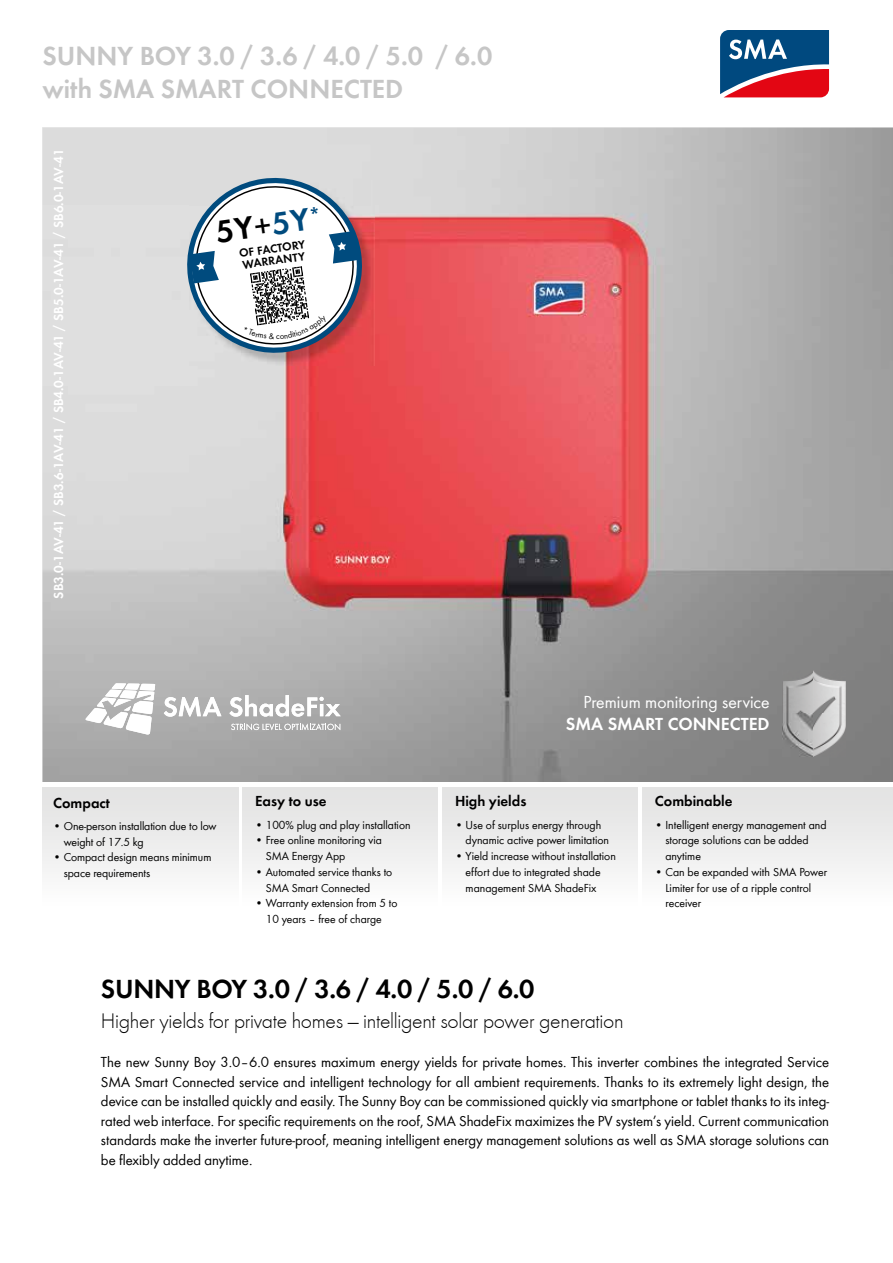
<style>
.page{position:relative;width:893px;height:1263px;background:#fff}
.page>*{position:absolute;margin:0;border:0;box-sizing:border-box;transform-origin:0 0}
.t1{font:600 32.4px "SMA Futura Global";color:#000}
.t2{font:600 27px/33px "SMA Futura Global";color:#c6c6c6}
.t3{font:600 27px "SMA Futura Global";letter-spacing:-.01em;color:#000}
.t4{font:300 21.75px "SMA Futura Global";letter-spacing:-.015em;color:#000}
.t5{font:18px "SMA Futura Global";color:#fff}
.t6{font:600 18px "SMA Futura Global";color:#fff}
.t7{font:15px/19.5px "SMA Futura Global";color:#000;text-align:justify}
.t8{font:600 15px "SMA Futura Global";color:#000}
.t9{font:600 13.5px "SMA Futura Global";color:#fff}
.t10{font:12px/15.8px "SMA Futura Global";color:#000}
.t11{font:600 11.85px/11.9px "SMA Futura Global";color:#000}
.s1{color:#004b7e}
</style>
<div class="page">
<svg style="left:720px;top:30px;width:110px;height:68px;background:#655376"></svg>
<div style="left:43px;top:787px;width:195px;height:119px;background:linear-gradient(to bottom,#e1e1e1,#fdfdfd)"></div>
<div style="left:242px;top:787px;width:196px;height:119px;background:linear-gradient(to bottom,#e1e1e1,#fdfdfd)"></div>
<div style="left:442px;top:787px;width:196px;height:119px;background:linear-gradient(to bottom,#e1e1e1,#fdfdfd)"></div>
<div style="left:642px;top:787px;width:251px;height:119px;background:linear-gradient(to bottom,#e1e1e1,#fdfdfd)"></div>
<img style="left:43px;top:128px;width:850px;height:654px">
<svg style="left:86px;top:683px;width:69px;height:51px"></svg>
<svg style="left:231px;top:723px;width:109px;height:7px"></svg>
<svg style="left:229px;top:695px;width:112px;height:22px"></svg>
<svg style="left:164px;top:697px;width:57px;height:20px"></svg>
<img style="left:782px;top:670px;width:63px;height:86px">
<img style="left:190px;top:180px;width:185px;height:185px">
<svg style="left:181px;top:172px;width:187px;height:187px"></svg>
<h2 class="t2" style="left:43px;top:39px;width:451px">SUNNY BOY 3.0 / 3.6 / 4.0 / 5.0 / 6.0 with SMA SMART CONNECTED</h2>
<p class="t9" style="left:51px;top:599px;width:451px;rotate:-90deg">SB3.0-1AV-41 / SB3.6-1AV-41 / SB4.0-1AV-41 / SB5.0-1AV-41 / SB6.0-1AV-41</p>
<h1 class="t1" style="left:213px;top:213px;width:108px;rotate:-8deg">5Y+<span class="s1">5Y</span><sup>*</sup></h1>
<p class="t11" style="left:238px;top:247px;width:68px;rotate:-8deg">OF FACTORY<br>WARRANTY</p>
<p class="t8" style="left:53px;top:794px;width:58px">Compact</p>
<p class="t10" style="left:64px;top:818px;width:154px;text-indent:-11px">• One-person installation due to low weight of 17.5 kg</p>
<p class="t10" style="left:64px;top:849px;width:149px;text-indent:-11px">• Compact design means minimum space requirements</p>
<p class="t8" style="left:255px;top:792px;width:73px">Easy to use</p>
<p class="t10" style="left:255px;top:816px;width:157px">• 100% plug and play installation</p>
<p class="t10" style="left:266px;top:832px;width:118px;text-indent:-11px">• Free online monitoring via<br>SMA Energy App</p>
<p class="t10" style="left:266px;top:864px;width:128px;text-indent:-11px">• Automated service thanks to<br>SMA Smart Connected</p>
<p class="t10" style="left:255px;top:895px;width:144px;text-align:center">• Warranty extension from 5 to<br>10 years – free of charge</p>
<p class="t5" style="left:583px;top:692px;width:188px">Premium monitoring service</p>
<p class="t6" style="left:566px;top:713px;width:205px">SMA SMART CONNECTED</p>
<p class="t8" style="left:455px;top:792px;width:73px">High yields</p>
<p class="t10" style="left:466px;top:816px;width:145px;text-indent:-11px">• Use of surplus energy through dynamic active power limitation</p>
<p class="t10" style="left:466px;top:848px;width:152px;text-indent:-11px">• Yield increase without installation effort due to integrated shade management SMA ShadeFix</p>
<p class="t8" style="left:655px;top:792px;width:79px">Combinable</p>
<p class="t10" style="left:665px;top:816px;width:163px;text-indent:-11px">• Intelligent energy management and storage solutions can be added anytime</p>
<p class="t10" style="left:665px;top:864px;width:163px;text-indent:-11px">• Can be expanded with SMA Power<br>Limiter for use of a ripple control receiver</p>
<h2 class="t3" style="left:101px;top:973px;width:435px">SUNNY BOY 3.0 / 3.6 / 4.0 / 5.0 / 6.0</h2>
<h3 class="t4" style="left:101px;top:1008px;width:524px">Higher yields for private homes — intelligent solar power generation</h3>
<p class="t7" style="left:101px;top:1052px;width:730px">The new Sunny Boy 3.0–6.0 ensures maximum energy yields for private homes. This inverter combines the integrated Service SMA Smart Connected service and intelligent technology for all ambient requirements. Thanks to its extremely light design, the device can be installed quickly and easily. The Sunny Boy can be commissioned quickly via smartphone or tablet thanks to its integ&shy;rated web interface. For specific requirements on the roof, SMA ShadeFix maximizes the PV system’s yield. Current communication standards make the inverter future-proof, meaning intelligent energy management solutions as well as SMA storage solutions can be flexibly added anytime.</p>
</div>
